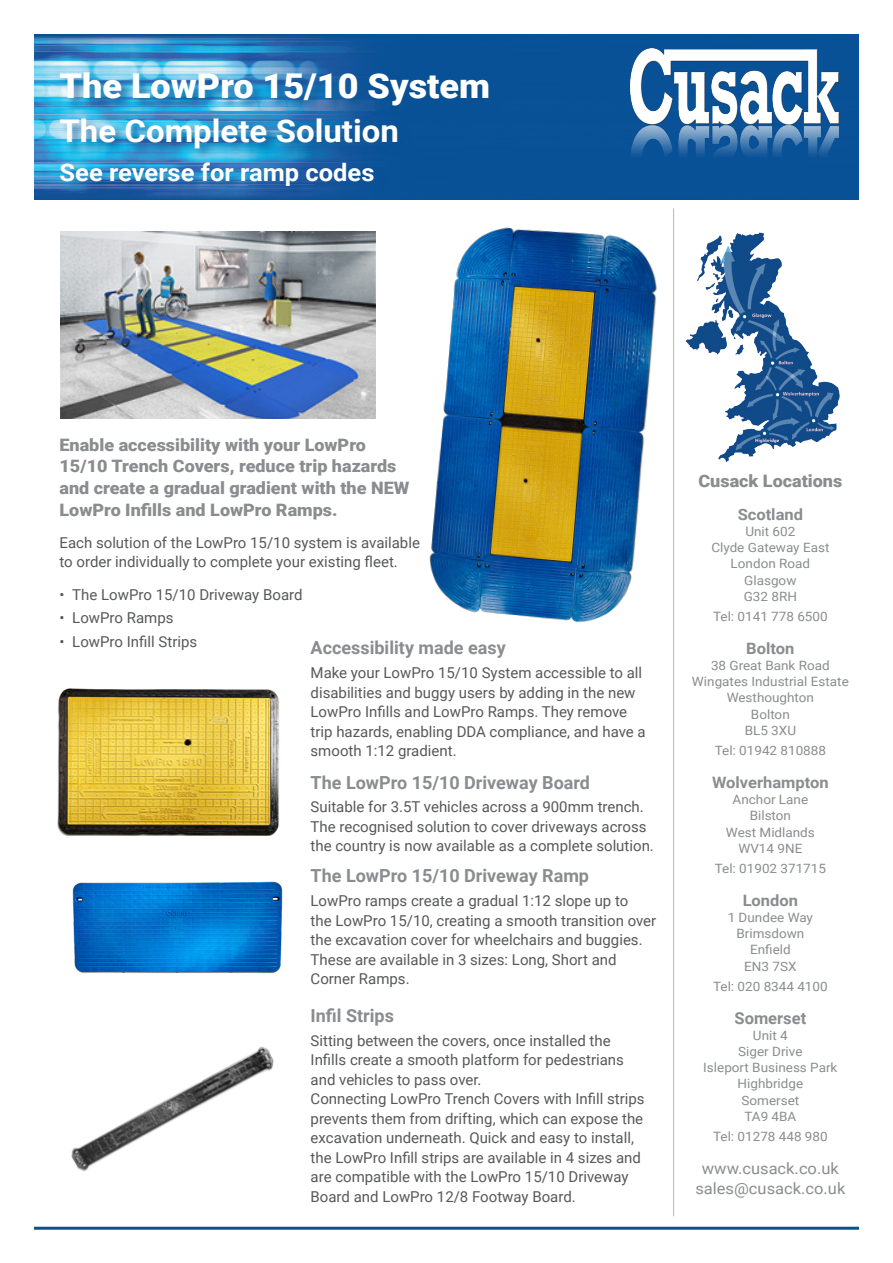
<style>
.page{position:relative;width:893px;height:1263px;background:#fff}
.page>*{position:absolute;margin:0;border:0;box-sizing:border-box;transform-origin:0 0}
.t1{font:900 34.2px "Roboto";color:#fff;scale:1.05 1}
.t2{font:700 31.35px "Roboto";color:#fff;scale:1.05 1}
.t3{font:700 24.15px "Roboto";color:#fff;scale:1.05 1}
.t4{font:700 18px "Roboto";color:#8a8c8f}
.t5{font:900 17.1px/21.6px "Roboto";color:#8a8c8f;scale:1.05 1}
.t6{font:700 16.5px "Roboto";color:#8a8c8f}
.t7{font:15.6px/19.8px "Roboto";color:#8a8c8f;text-align:center;scale:1.05 1}
.t8{font:700 15.6px "Roboto";color:#8a8c8f;scale:1.05 1}
.t9{font:15px/19.5px "Roboto";color:#57585a}
.t10{font:12.9px/16.2px "Roboto";color:#8a8c8f;text-align:center;scale:1.05 1}
</style>
<div class="page">
<img style="left:34px;top:34px;width:532px;height:166px">
<div style="left:566px;top:34px;width:293px;height:166px;background:#095197"></div>
<hr style="left:673px;top:208px;width:1px;height:1008px;background:#b6b7bb">
<img style="left:630px;top:48px;width:208px;height:118px">
<img style="left:685px;top:232px;width:155px;height:231px">
<hr style="left:34px;top:1227px;width:825px;height:3px;background:#095193">
<div style="left:59px;top:117px;width:352px;height:82px;background:#095193;opacity:.75"></div>
<div style="left:58px;top:70px;width:444px;height:48px;background:#095193;opacity:.75"></div>
<img style="left:60px;top:231px;width:315px;height:188px">
<img style="left:57px;top:688px;width:222px;height:147px">
<img style="left:71px;top:1046px;width:203px;height:126px">
<img style="left:72px;top:881px;width:211px;height:93px">
<img style="left:429px;top:227px;width:228px;height:396px">
<p class="t1" style="left:60px;top:62px;width:412px">The LowPro 15/10 System</p>
<p class="t2" style="left:60px;top:109px;width:325px">The Complete Solution</p>
<p class="t3" style="left:60px;top:155px;width:301px">See reverse for ramp codes</p>
<p class="t5" style="left:60px;top:433px;width:335px">Enable accessibility with your LowPro 15/10 Trench Covers, reduce trip hazards and create a gradual gradient with the NEW LowPro Infills and LowPro Ramps.</p>
<p class="t9" style="left:60px;top:532px;width:362px">Each solution of the LowPro 15/10 system is available to order individually to complete your existing fleet.</p>
<p class="t9" style="left:60px;top:584px;width:245px">• The LowPro 15/10 Driveway Board</p>
<p class="t9" style="left:60px;top:608px;width:116px">• LowPro Ramps</p>
<p class="t9" style="left:60px;top:631px;width:139px">• LowPro Infill Strips</p>
<p class="t4" style="left:311px;top:635px;width:197px">Accessibility made easy</p>
<p class="t9" style="left:311px;top:662px;width:337px">Make your LowPro 15/10 System accessible to all disabilities and buggy users by adding in the new LowPro Infills and LowPro Ramps. They remove trip hazards, enabling DDA compliance, and have a smooth 1:12 gradient.</p>
<p class="t4" style="left:311px;top:770px;width:281px">The LowPro 15/10 Driveway Board</p>
<p class="t9" style="left:311px;top:797px;width:345px">Suitable for 3.5T vehicles across a 900mm trench.<br>The recognised solution to cover driveways across the country is now available as a complete solution.</p>
<p class="t4" style="left:311px;top:863px;width:280px">The LowPro 15/10 Driveway Ramp</p>
<p class="t9" style="left:311px;top:890px;width:319px">LowPro ramps create a gradual 1:12 slope up to</p>
<p class="t9" style="left:311px;top:910px;width:347px">the LowPro 15/10, creating a smooth transition over</p>
<p class="t9" style="left:311px;top:929px;width:334px">the excavation cover for wheelchairs and buggies.</p>
<p class="t9" style="left:311px;top:949px;width:307px">These are available in 3 sizes: Long, Short and</p>
<p class="t9" style="left:311px;top:968px;width:101px">Corner Ramps.</p>
<p class="t4" style="left:311px;top:1003px;width:85px">Infil Strips</p>
<p class="t9" style="left:311px;top:1030px;width:302px">Sitting between the covers, once installed the</p>
<p class="t9" style="left:311px;top:1050px;width:315px">Infills create a smooth platform for pedestrians</p>
<p class="t9" style="left:311px;top:1069px;width:172px">and vehicles to pass over.</p>
<p class="t9" style="left:311px;top:1089px;width:336px">Connecting LowPro Trench Covers with Infill strips</p>
<p class="t9" style="left:311px;top:1108px;width:334px">prevents them from drifting, which can expose the</p>
<p class="t9" style="left:311px;top:1128px;width:325px">excavation underneath. Quick and easy to install,</p>
<p class="t9" style="left:311px;top:1147px;width:332px">the LowPro Infill strips are available in 4 sizes and</p>
<p class="t9" style="left:311px;top:1167px;width:319px">are compatible with the LowPro 15/10 Driveway</p>
<p class="t9" style="left:311px;top:1186px;width:267px">Board and LowPro 12/8 Footway Board.</p>
<p class="t5" style="left:698px;top:470px;width:138px">Cusack Locations</p>
<p class="t8" style="left:738px;top:503px;width:64px">Scotland</p>
<p class="t10" style="left:711px;top:523px;width:114px">Unit 602<br>Clyde Gateway East<br>London Road<br>Glasgow<br>G32 8RH</p>
<p class="t10" style="left:713px;top:608px;width:111px">Tel: 0141 778 6500</p>
<p class="t8" style="left:746px;top:637px;width:47px">Bolton</p>
<p class="t10" style="left:692px;top:657px;width:151px">38 Great Bank Road<br>Wingates Industrial Estate<br>Westhoughton<br>Bolton<br>BL5 3XU</p>
<p class="t10" style="left:715px;top:742px;width:107px">Tel: 01942 810888</p>
<p class="t8" style="left:712px;top:771px;width:113px">Wolverhampton</p>
<p class="t10" style="left:726px;top:791px;width:86px">Anchor Lane<br>Bilston<br>West Midlands<br>WV14 9NE</p>
<p class="t10" style="left:715px;top:860px;width:107px">Tel: 01902 371715</p>
<p class="t8" style="left:743px;top:889px;width:54px">London</p>
<p class="t10" style="left:728px;top:909px;width:83px">1 Dundee Way<br>Brimsdown<br>Enfield<br>EN3 7SX</p>
<p class="t10" style="left:713px;top:978px;width:111px">Tel: 020 8344 4100</p>
<p class="t6" style="left:734px;top:1006px;width:73px">Somerset</p>
<p class="t10" style="left:703px;top:1026px;width:129px">Unit 4<br>Siger Drive<br>Isleport Business Park<br>Highbridge<br>Somerset<br>TA9 4BA</p>
<p class="t10" style="left:713px;top:1128px;width:111px">Tel: 01278 448 980</p>
<p class="t7" style="left:695px;top:1158px;width:144px">www.cusack.co.uk sales@cusack.co.uk</p>
</div>
